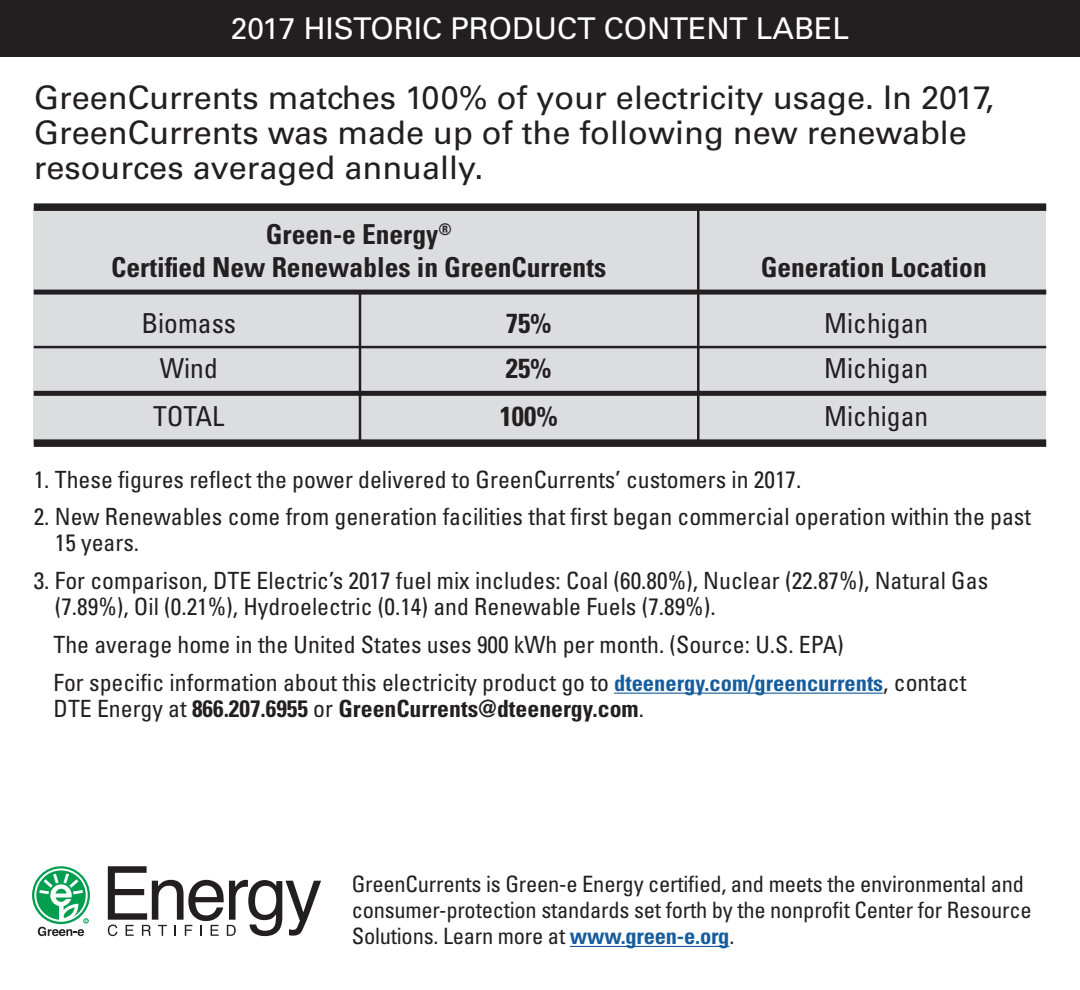
<style>
.page{position:relative;width:1080px;height:990px;background:#fff}
.page>*{position:absolute;margin:0;border:0;box-sizing:border-box;transform-origin:0 0}
.t1{font:32.5px/35px "Univers";color:#231f20}
.t2{font:30px "Univers";color:#fff}
.t3{font:700 condensed 27.5px/33px "Univers";color:#231f20;text-align:center}
.t4{font:condensed 27.5px "Univers";color:#231f20}
.copy{font:condensed 23.75px/26.2px "Univers";color:#231f20}
.t5{font:condensed 22.5px/26.2px "Univers";letter-spacing:-.01em;color:#231f20}
.s1{font-weight:700;font-size:22.5px;color:#175d9e}
.s2{font-weight:700}
.s3{font-weight:700;color:#175d9e}
</style>
<div class="page">
<div style="left:0;top:0;width:1080px;height:56px;background:#231f20"></div>
<div style="left:34px;top:208px;width:1012px;height:236px;background:#dcdddf"></div>
<div style="left:34px;top:203px;width:1012px;height:8px;background:#231f20"></div>
<div style="left:34px;top:439px;width:1012px;height:8px;background:#231f20"></div>
<div style="left:34px;top:290px;width:1012px;height:5px;background:#231f20"></div>
<hr style="left:34px;top:346px;width:1012px;height:2px;background:#231f20">
<div style="left:34px;top:391px;width:1012px;height:5px;background:#231f20"></div>
<hr style="left:697px;top:208px;width:2px;height:233px;background:#231f20">
<hr style="left:359px;top:293px;width:2px;height:148px;background:#231f20">
<hr style="left:614px;top:693px;width:269px;height:1px;background:#175d9e">
<svg style="left:32px;top:866px;width:58px;height:70px"></svg>
<svg style="left:108px;top:866px;width:213px;height:70px"></svg>
<hr style="left:570px;top:946px;width:159px;height:1px;background:#175d9e">
<p class="t2" style="left:231px;top:11px;width:620px">2017 HISTORIC PRODUCT CONTENT LABEL</p>
<p class="t1" style="left:34px;top:80px;width:962px">GreenCurrents matches 100% of your electricity usage. In 2017,<br>GreenCurrents was made up of the following new renewable resources averaged annually.</p>
<p class="t3" style="left:111px;top:218px;width:496px">Green-e Energy<sup>®<br></sup>Certified New Renewables in GreenCurrents</p>
<p class="t3" style="left:761px;top:251px;width:228px">Generation Location</p>
<p class="t4" style="left:141px;top:306px;width:96px">Biomass</p>
<p class="t3" style="left:506px;top:307px;width:47px">75%</p>
<p class="t4" style="left:824px;top:306px;width:105px">Michigan</p>
<p class="t4" style="left:160px;top:351px;width:60px">Wind</p>
<p class="t3" style="left:506px;top:352px;width:47px">25%</p>
<p class="t4" style="left:824px;top:351px;width:105px">Michigan</p>
<p class="t4" style="left:153px;top:399px;width:73px">TOTAL</p>
<p class="t3" style="left:500px;top:399px;width:60px">100%</p>
<p class="t4" style="left:824px;top:399px;width:105px">Michigan</p>
<p class="copy" style="left:34px;top:466px;width:769px">1. These figures reflect the power delivered to GreenCurrents’ customers in 2017.</p>
<p class="copy" style="left:55px;top:503px;width:978px;text-indent:-21px">2. New Renewables come from generation facilities that first began commercial operation within the past<br>15 years.</p>
<p class="copy" style="left:55px;top:567px;width:935px;text-indent:-21px">3. For comparison, DTE Electric’s 2017 fuel mix includes: Coal (60.80%), Nuclear (22.87%), Natural Gas (7.89%), Oil (0.21%), Hydroelectric (0.14) and Renewable Fuels (7.89%).</p>
<p class="copy" style="left:54px;top:631px;width:792px">The average home in the United States uses 900 kWh per month. (Source: U.S. EPA)</p>
<p class="copy" style="left:54px;top:669px;width:914px">For specific information about this electricity product go to <span class="s1">dteenergy.com/greencurrents</span>, contact<br>DTE Energy at <span class="s2">866.207.6955</span> or <span class="s2">GreenCurrents@dteenergy.com</span>.</p>
<p class="t5" style="left:352px;top:870px;width:681px">GreenCurrents is Green-e Energy certified, and meets the environmental and consumer-protection standards set forth by the nonprofit Center for Resource<br>Solutions. Learn more at <span class="s3">www.green-e.org</span>.</p>
</div>
